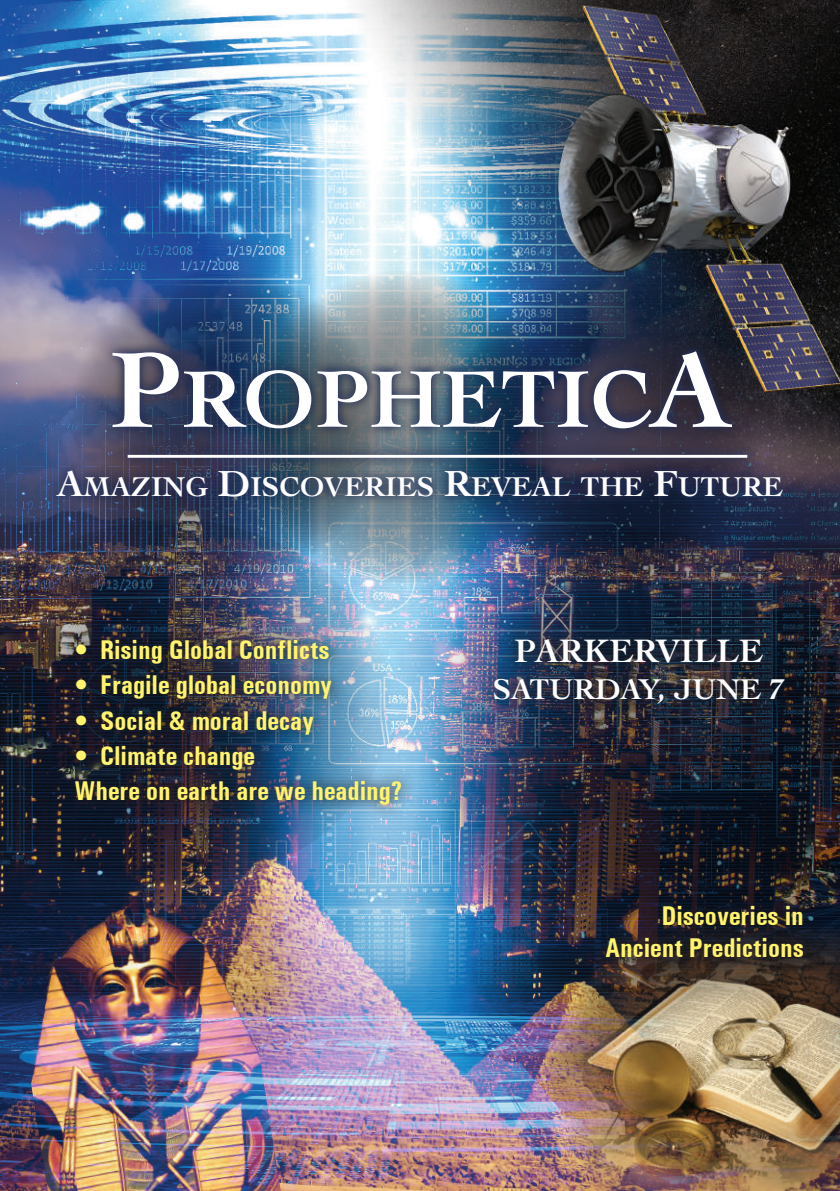
<style>
.page{position:relative;width:840px;height:1191px;background:#fff}
.page>*{position:absolute;margin:0;border:0;box-sizing:border-box;transform-origin:0 0}
.t1{font:700 84.4px "Cochin";color:#fff}
.t2{font:700 34px "Cochin";color:#fff}
.t3{font:700 30px "Cochin";color:#fff}
.t4{font:700 28.4px "Cochin";color:#fff}
.t5{font:700 condensed 27.2px/32.6px "Univers";color:#fff46b;text-align:right}
.s1{font-size:112.4px}
.s2{font-size:38px}
</style>
<div class="page">
<img style="left:0;top:0;width:535px;height:1191px">
<img style="left:182px;top:0;width:657px;height:458px">
<img style="left:428px;top:458px;width:411px;height:580px">
<img style="left:246px;top:270px;width:314px;height:313px;border-radius:50%">
<img style="left:67px;top:270px;width:314px;height:313px;border-radius:50%">
<img style="left:451px;top:270px;width:313px;height:313px;border-radius:50%">
<svg style="left:47px;top:341px;width:744px;height:166px;background:#3d4e68"></svg>
<div style="left:48px;top:343px;width:742px;height:162px;background:#253f8e;opacity:.75"></div>
<hr style="left:128px;top:455px;width:618px;height:3px;background:#fff">
<img style="left:535px;top:924px;width:304px;height:267px">
<svg style="left:591px;top:890px;width:226px;height:83px;background:#242126"></svg>
<img style="left:479px;top:624px;width:319px;height:93px">
<img style="left:0;top:520px;width:391px;height:364px">
<img style="left:61px;top:625px;width:355px;height:195px">
<h1 class="t1" style="left:109px;top:342px;width:622px"><span class="s1">P</span>ROPHETIC<span class="s1">A</span></h1>
<p class="t4" style="left:57px;top:468px;width:726px"><span class="s2">A</span>MAZING <span class="s2">D</span>ISCOVERIES <span class="s2">R</span>EVEAL THE <span class="s2">F</span>UTURE</p>
<p class="t5" style="left:74px;top:633px;width:256px">• Rising Global Conflicts</p>
<p class="t5" style="left:74px;top:668px;width:259px">• Fragile global economy</p>
<p class="t5" style="left:74px;top:704px;width:241px">• Social &amp; moral decay</p>
<p class="t5" style="left:74px;top:738px;width:329px;line-height:35.4px;text-align:left">• Climate change<br>Where on earth are we heading?</p>
<p class="t2" style="left:514px;top:628px;width:250px">PARKERVILLE</p>
<p class="t3" style="left:492px;top:669px;width:293px">SATURDAY, JUNE 7</p>
<p class="t5" style="left:605px;top:899px;width:200px">Discoveries in<br>Ancient Predictions</p>
</div>
